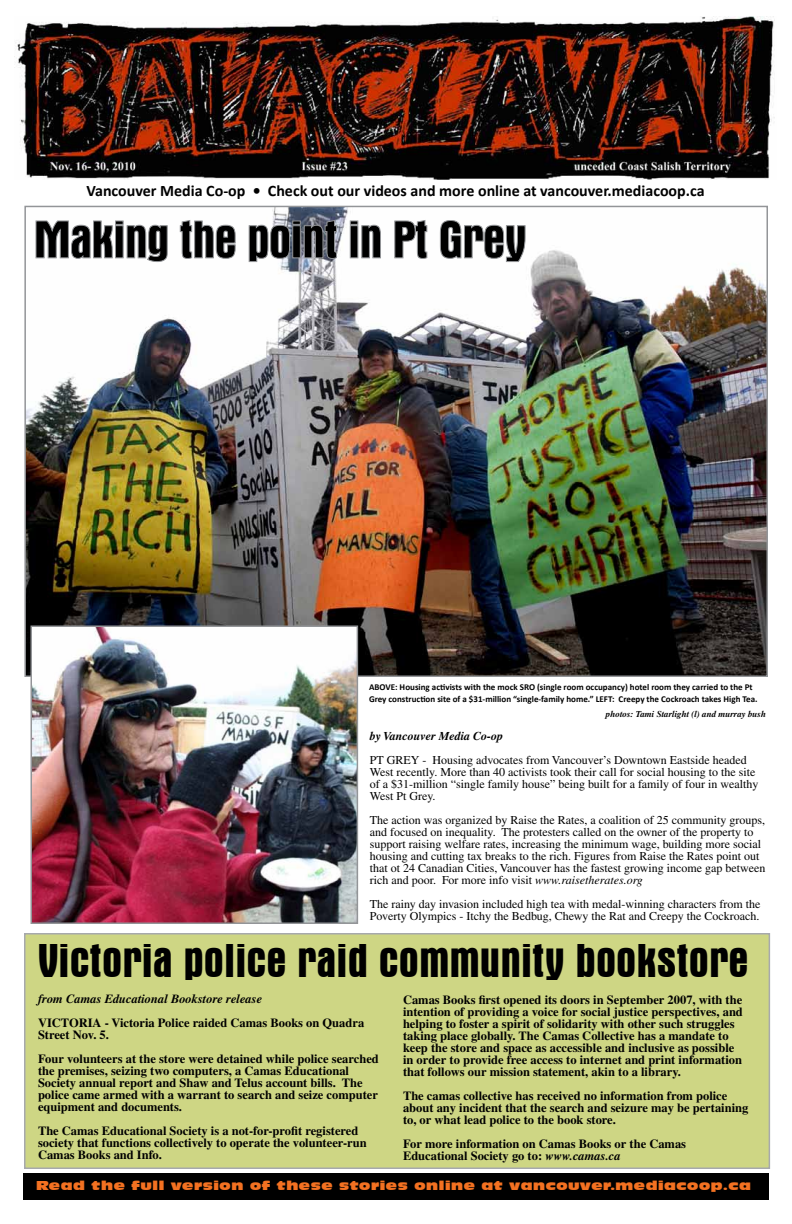
<style>
.page{position:relative;width:792px;height:1224px;background:#fff}
.page>*{position:absolute;margin:0;border:0;box-sizing:border-box;transform-origin:0 0}
.t1{font:700 condensed 48px "Aurora BT";color:#000}
.t2{font:700 16px "Calibri";color:#000}
.t3{font:700 12.5px/12px "Times";color:#000}
.t4{font:italic 700 12.5px "Times";color:#000}
.t5{font:12px/12px "Times";color:#000}
.t6{font:12px "Incised 901 BT Nord";letter-spacing:.05em;color:#f37121}
.t7{font:italic 700 12px "Times";color:#000}
.t8{font:700 9px/12px "Calibri";color:#000}
.t9{font:italic 700 9px "Times";color:#000}
.s1{font-style:italic}
</style>
<div class="page">
<img style="left:27px;top:209px;width:738px;height:465px">
<div style="left:24px;top:933px;width:746px;height:236px;background:#ced684;border:2px solid #a7a9ac"></div>
<div style="left:23px;top:1174px;width:746px;height:26px;background:#000"></div>
<img style="left:14px;top:17px;width:761px;height:163px">
<img style="left:33px;top:629px;width:322px;height:292px">
<div style="left:30px;top:626px;width:328px;height:298px;border:2px solid #939598"></div>
<svg style="left:35px;top:220px;width:491px;height:42px"></svg>
<p class="t2" style="left:87px;top:180px;width:619px">Vancouver Media Co-op • Check out our videos and more online at vancouver.mediacoop.ca</p>
<p class="t8" style="left:369px;top:681px;width:390px">ABOVE: Housing activists with the mock SRO (single room occupancy) hotel room they carried to the Pt<br>Grey construction site of a $31-million “single-family home.” LEFT: Creepy the Cockroach takes High Tea.</p>
<p class="t9" style="left:606px;top:709px;width:162px">photos: Tami Starlight (l) and murray bush</p>
<p class="t7" style="left:370px;top:729px;width:135px">by Vancouver Media Co-op</p>
<p class="t5" style="left:370px;top:754px;width:390px">PT GREY - Housing advocates from Vancouver’s Downtown Eastside headed West recently. More than 40 activists took their call for social housing to the site of a $31-million “single family house” being built for a family of four in wealthy West Pt Grey.</p>
<p class="t5" style="left:370px;top:814px;width:397px">The action was organized by Raise the Rates, a coalition of 25 community groups, and focused on inequality. The protesters called on the owner of the property to support raising welfare rates, increasing the minimum wage, building more social housing and cutting tax breaks to the rich. Figures from Raise the Rates point out that ot 24 Canadian Cities, Vancouver has the fastest growing income gap between rich and poor. For more info visit <span class="s1">www.raisetherates.org</span></p>
<p class="t5" style="left:370px;top:898px;width:392px">The rainy day invasion included high tea with medal-winning characters from the<br>Poverty Olympics - Itchy the Bedbug, Chewy the Rat and Creepy the Cockroach.</p>
<h1 class="t1" style="left:38px;top:934px;width:712px">Victoria police raid community bookstore</h1>
<p class="t4" style="left:38px;top:991px;width:226px">from Camas Educational Bookstore release</p>
<p class="t3" style="left:38px;top:1016px;width:328px">VICTORIA - Victoria Police raided Camas Books on Quadra<br>Street Nov. 5.</p>
<p class="t3" style="left:38px;top:1052px;width:342px">Four volunteers at the store were detained while police searched the premises, seizing two computers, a Camas Educational Society annual report and Shaw and Telus account bills. The police came armed with a warrant to search and seize computer equipment and documents.</p>
<p class="t3" style="left:38px;top:1124px;width:330px">The Camas Educational Society is a not-for-profit registered society that functions collectively to operate the volunteer-run<br>Camas Books and Info.</p>
<p class="t3" style="left:403px;top:993px;width:341px">Camas Books first opened its doors in September 2007, with the intention of providing a voice for social justice perspectives, and helping to foster a spirit of solidarity with other such struggles taking place globally. The Camas Collective has a mandate to keep the store and space as accessible and inclusive as possible in order to provide free access to internet and print information that follows our mission statement, akin to a library.</p>
<p class="t3" style="left:403px;top:1089px;width:347px">The camas collective has received no information from police about any incident that the search and seizure may be pertaining to, or what lead police to the book store.</p>
<p class="t3" style="left:403px;top:1137px;width:285px">For more information on Camas Books or the Camas<br>Educational Society go to: <span class="s1">www.camas.ca</span></p>
<p class="t6" style="left:36px;top:1178px;width:716px">Read the full version of these stories online at vancouver.mediacoop.ca</p>
</div>
